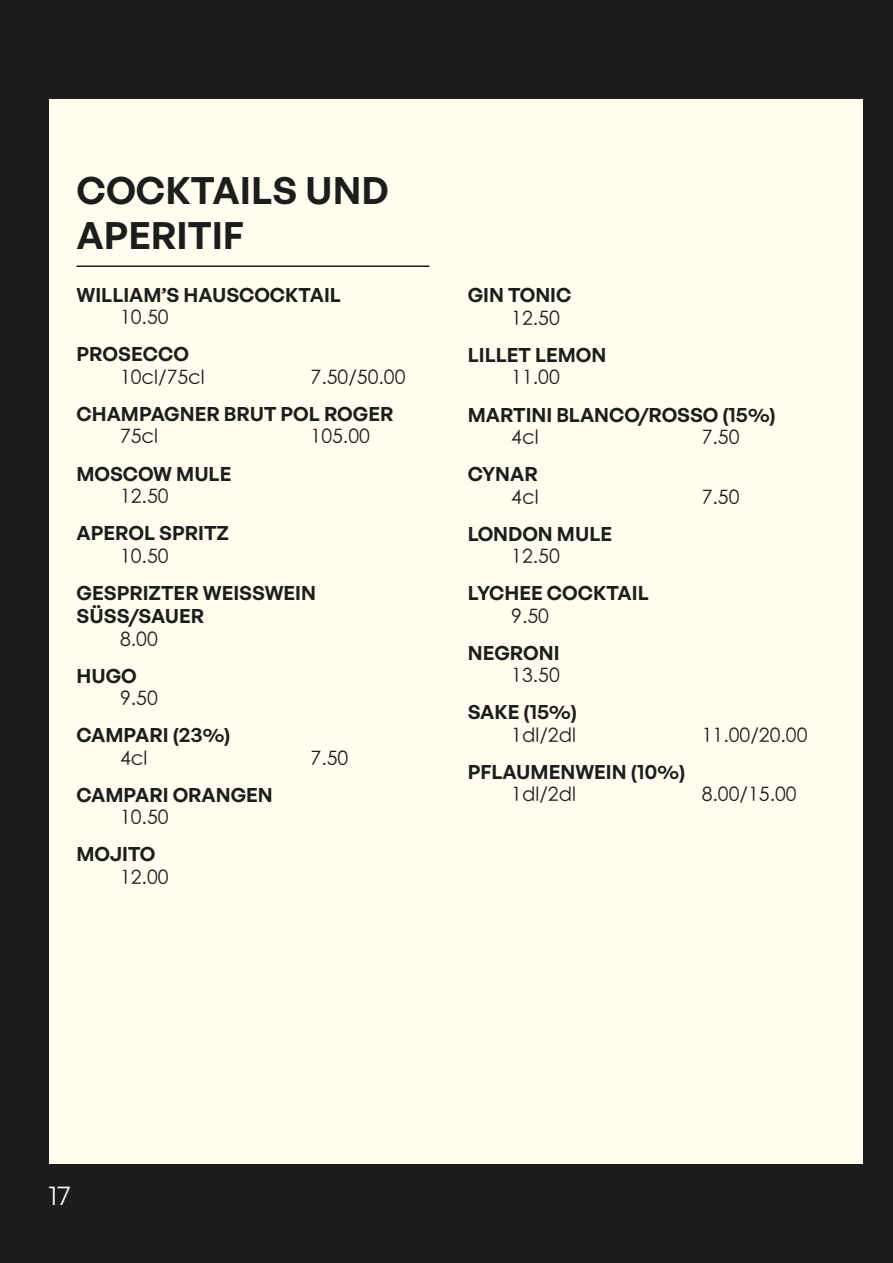
<style>
.page{position:relative;width:893px;height:1263px;background:#1d1d1b}
.page>*{position:absolute;margin:0;border:0;box-sizing:border-box;transform-origin:0 0}
.t1{font:600 37.5px/45px "General Sans";color:#1d1d1b}
.t2{font:25.5px "General Sans";color:#fff}
.t3{font:600 19.5px/23.4px "General Sans";color:#1d1d1b}
.t4{font:300 19.5px "ST Heiti TC";color:#1d1d1b}
</style>
<div class="page">
<div style="left:49px;top:99px;width:813px;height:1064px;background:#fffdf0"></div>
<hr style="left:77px;top:265px;width:352px;height:2px;background:#1d1d1b">
<h1 class="t1" style="left:77px;top:167px;width:314px">COCKTAILS UND<br>APERITIF</h1>
<p class="t3" style="left:77px;top:283px;width:266px">WILLIAM’S HAUSCOCKTAIL</p>
<p class="t4" style="left:120px;top:301px;width:50px">10.50</p>
<p class="t3" style="left:77px;top:342px;width:114px">PROSECCO</p>
<p class="t4" style="left:120px;top:361px;width:86px">10cl/75cl</p>
<p class="t4" style="left:311px;top:361px;width:96px">7.50/50.00</p>
<p class="t3" style="left:77px;top:402px;width:318px">CHAMPAGNER BRUT POL ROGER</p>
<p class="t4" style="left:120px;top:420px;width:40px">75cl</p>
<p class="t4" style="left:311px;top:420px;width:61px">105.00</p>
<p class="t3" style="left:77px;top:461px;width:156px">MOSCOW MULE</p>
<p class="t4" style="left:120px;top:480px;width:50px">12.50</p>
<p class="t3" style="left:77px;top:521px;width:154px">APEROL SPRITZ</p>
<p class="t4" style="left:120px;top:540px;width:50px">10.50</p>
<p class="t3" style="left:77px;top:580px;width:241px">GESPRIZTER WEISSWEIN<br>SÜSS/SAUER</p>
<p class="t4" style="left:120px;top:623px;width:39px">8.00</p>
<p class="t3" style="left:77px;top:663px;width:62px">HUGO</p>
<p class="t4" style="left:120px;top:682px;width:39px">9.50</p>
<p class="t3" style="left:77px;top:723px;width:155px">CAMPARI (23%)</p>
<p class="t4" style="left:120px;top:742px;width:29px">4cl</p>
<p class="t4" style="left:311px;top:742px;width:39px">7.50</p>
<p class="t3" style="left:77px;top:782px;width:198px">CAMPARI ORANGEN</p>
<p class="t4" style="left:120px;top:801px;width:50px">10.50</p>
<p class="t3" style="left:77px;top:842px;width:80px">MOJITO</p>
<p class="t4" style="left:120px;top:861px;width:50px">12.00</p>
<p class="t3" style="left:468px;top:283px;width:105px">GIN TONIC</p>
<p class="t4" style="left:511px;top:302px;width:50px">12.50</p>
<p class="t3" style="left:468px;top:343px;width:140px">LILLET LEMON</p>
<p class="t4" style="left:511px;top:361px;width:50px">11.00</p>
<p class="t3" style="left:468px;top:402px;width:310px">MARTINI BLANCO/ROSSO (15%)</p>
<p class="t4" style="left:511px;top:421px;width:29px">4cl</p>
<p class="t4" style="left:702px;top:421px;width:39px">7.50</p>
<p class="t3" style="left:468px;top:462px;width:72px">CYNAR</p>
<p class="t4" style="left:511px;top:481px;width:29px">4cl</p>
<p class="t4" style="left:702px;top:481px;width:39px">7.50</p>
<p class="t3" style="left:468px;top:521px;width:146px">LONDON MULE</p>
<p class="t4" style="left:511px;top:540px;width:50px">12.50</p>
<p class="t3" style="left:468px;top:581px;width:182px">LYCHEE COCKTAIL</p>
<p class="t4" style="left:511px;top:600px;width:39px">9.50</p>
<p class="t3" style="left:468px;top:641px;width:93px">NEGRONI</p>
<p class="t4" style="left:511px;top:659px;width:50px">13.50</p>
<p class="t3" style="left:468px;top:700px;width:111px">SAKE (15%)</p>
<p class="t4" style="left:511px;top:719px;width:66px">1dl/2dl</p>
<p class="t4" style="left:702px;top:719px;width:107px">11.00/20.00</p>
<p class="t3" style="left:468px;top:760px;width:219px">PFLAUMENWEIN (10%)</p>
<p class="t4" style="left:511px;top:778px;width:66px">1dl/2dl</p>
<p class="t4" style="left:702px;top:778px;width:96px">8.00/15.00</p>
<h2 class="t2" style="left:49px;top:1179px;width:23px">17</h2>
</div>
